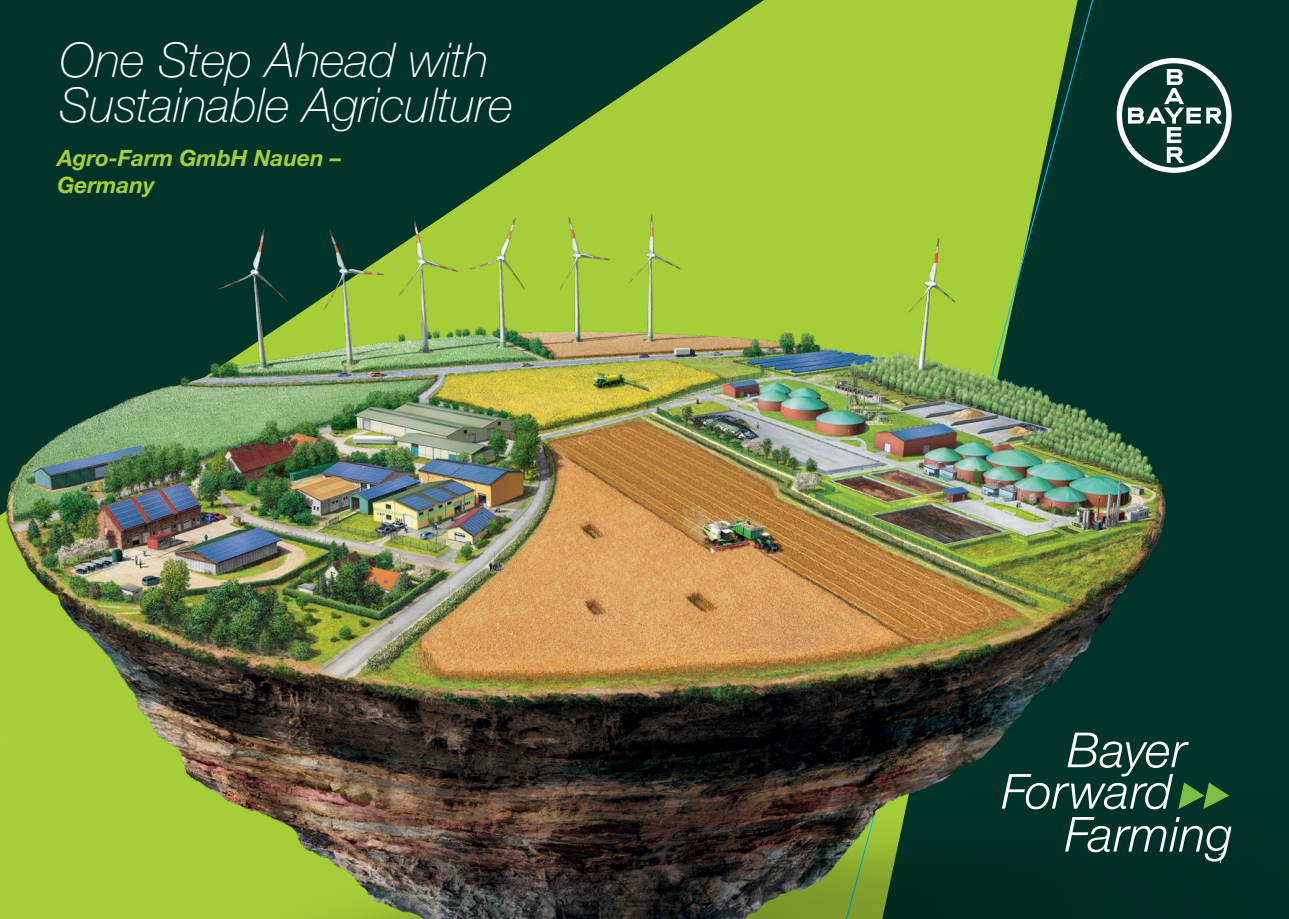
<style>
.page{position:relative;width:1289px;height:919px;background:#fff}
.page>*{position:absolute;margin:0;border:0;box-sizing:border-box;transform-origin:0 0}
.t1{font:italic 100 48px/45px "Helvetica Neue LT Pro";color:#fff}
.t2{font:italic 700 22.5px/27px "Helvetica Neue LT Pro";color:#a6ce39}
.t3{font:italic 300 15px "Helvetica Neue LT Pro";color:#fff}
</style>
<div class="page">
<div style="left:1098px;top:0;width:190px;height:107px;background:#003428"></div>
<svg style="left:0;top:0;width:764px;height:107px;fill:#003428"></svg>
<svg style="left:839px;top:0;width:259px;height:107px"></svg>
<img style="left:0;top:107px;width:1288px;height:811px">
<svg style="left:1116px;top:58px;width:115px;height:115px"></svg>
<svg style="left:1001px;top:732px;width:228px;height:77px"></svg>
<svg style="left:1065px;top:817px;width:166px;height:44px"></svg>
<p class="t1" style="left:60px;top:37px;width:455px">One Step Ahead with<br>Sustainable Agriculture</p>
<p class="t2" style="left:57px;top:144px;width:285px">Agro-Farm GmbH Nauen –<br>Germany</p>
<p class="t3" style="left:1216px;top:848px;width:10px">1</p>
</div>
